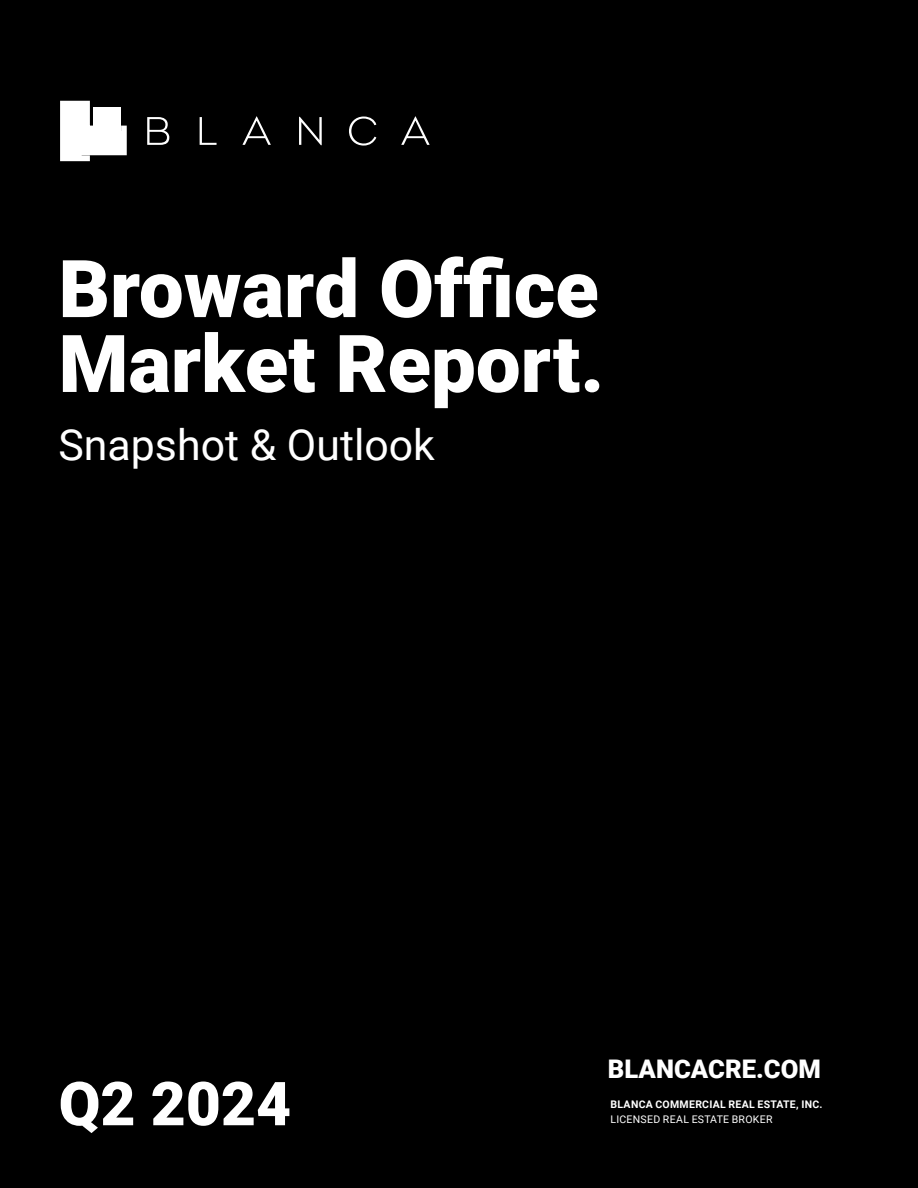
<style>
.page{position:relative;width:918px;height:1188px;background:#000}
.page>*{position:absolute;margin:0;border:0;box-sizing:border-box;transform-origin:0 0}
.t1{font:900 79.8px/74.8px "Roboto";color:#fff}
.t2{font:900 60.6px "Roboto";color:#fff}
.t3{font:42.9px "Roboto";color:#fff}
.t4{font:900 25.65px "Roboto";color:#fff}
.t5{font:700 10.5px "Roboto";letter-spacing:.025em;color:#fff}
.t6{font:10.5px "Roboto";letter-spacing:.025em;color:#fff}
</style>
<div class="page">
<svg style="left:147px;top:117px;width:22px;height:28px"></svg>
<svg style="left:200px;top:117px;width:17px;height:28px"></svg>
<svg style="left:242px;top:116px;width:29px;height:29px"></svg>
<svg style="left:299px;top:117px;width:23px;height:28px"></svg>
<svg style="left:349px;top:117px;width:27px;height:29px"></svg>
<svg style="left:401px;top:116px;width:29px;height:29px"></svg>
<svg style="left:60px;top:101px;width:67px;height:60px"></svg>
<div style="left:82px;top:126px;width:8px;height:29px;background:#fff"></div>
<div style="left:93px;top:126px;width:28px;height:5px;background:#fff"></div>
<h1 class="t1" style="left:59px;top:248px;width:547px">Broward Office<br>Market Report.</h1>
<h3 class="t3" style="left:59px;top:414px;width:378px">Snapshot &amp; Outlook</h3>
<h2 class="t2" style="left:59px;top:1061px;width:234px">Q2 2024</h2>
<h3 class="t4" style="left:608px;top:1051px;width:215px">BLANCACRE.COM</h3>
<p class="t5" style="left:610px;top:1097px;width:213px">BLANCA COMMERCIAL REAL ESTATE, INC.</p>
<p class="t6" style="left:610px;top:1112px;width:164px">LICENSED REAL ESTATE BROKER</p>
</div>
